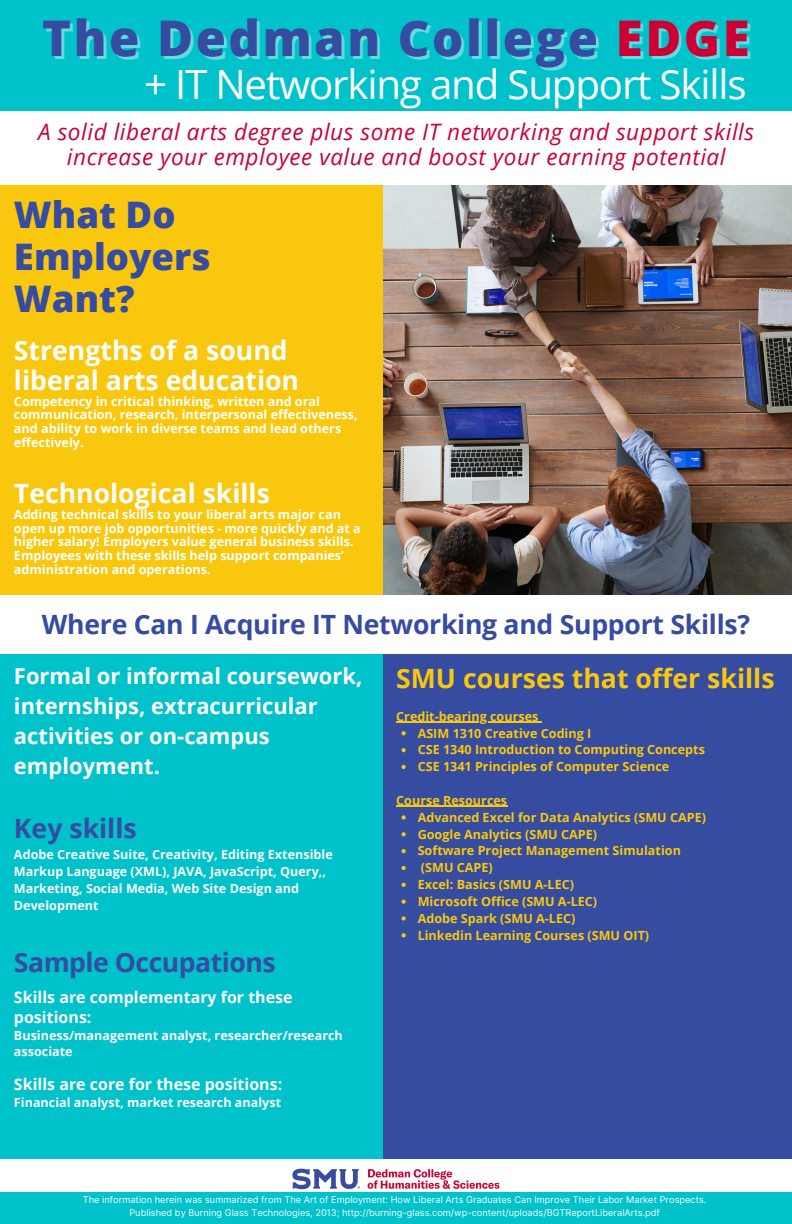
<style>
.page{position:relative;width:792px;height:1224px;background:#00c2cb}
.page>*{position:absolute;margin:0;border:0;box-sizing:border-box;transform-origin:0 0}
.t1{font:800 49.2px "Open Sans";letter-spacing:.05em;color:#354ca1}
.t2{font:40.2px "Open Sans";letter-spacing:-.03em;color:#fefefe}
.t3{font:800 36.6px/42px "Open Sans";color:#354ca1}
.t4{font:700 26.6px "Open Sans";letter-spacing:-.01em;color:#354ca1}
.t5{font:700 26.6px/29.4px "Open Sans";color:#fff}
.t6{font:700 26.6px "Open Sans";color:#f9c80e}
.t7{font:italic 22.6px/25.6px "Open Sans";letter-spacing:.025em;color:#cc0035;text-align:center}
.t8{font:700 22px/30px "Open Sans";color:#fefefe}
.t9{font:700 16px/20px "Open Sans";color:#fefefe}
.t10{font:700 12.6px/13.6px "Open Sans";color:#fff}
.t11{font:700 12.6px "Open Sans";color:#f9c80e}
.t12{font:700 12.6px/16.8px "Open Sans";color:#fefefe}
.t13{font:9.2px "Inter";color:#fefefe}
.s1{color:rgb(254 254 254/.4)}
</style>
<div class="page">
<img style="left:383px;top:185px;width:409px;height:410px">
<div style="left:0;top:176px;width:383px;height:435px;background:#f9c80e"></div>
<div style="left:0;top:112px;width:792px;height:73px;background:#fff"></div>
<div style="left:383px;top:612px;width:409px;height:547px;background:#354ca1"></div>
<div style="left:0;top:1159px;width:792px;height:33px;background:#fff"></div>
<img style="left:292px;top:1168px;width:208px;height:22px">
<div style="left:0;top:595px;width:792px;height:59px;background:#fff"></div>
<svg style="left:401px;top:731px;width:5px;height:4px"></svg>
<svg style="left:401px;top:748px;width:5px;height:4px"></svg>
<svg style="left:401px;top:765px;width:5px;height:4px"></svg>
<svg style="left:401px;top:815px;width:5px;height:5px"></svg>
<svg style="left:401px;top:832px;width:5px;height:4px"></svg>
<svg style="left:401px;top:849px;width:5px;height:4px"></svg>
<svg style="left:401px;top:866px;width:5px;height:4px"></svg>
<svg style="left:401px;top:883px;width:5px;height:4px"></svg>
<svg style="left:401px;top:900px;width:5px;height:4px"></svg>
<svg style="left:401px;top:916px;width:5px;height:5px"></svg>
<svg style="left:401px;top:933px;width:5px;height:4px"></svg>
<hr style="left:396px;top:722px;width:143px;height:1px;background:#f9c80e">
<hr style="left:396px;top:806px;width:111px;height:1px;background:#f9c80e">
<p class="t1" style="left:42px;top:3px;width:712px">The Dedman College <span class="s1">EDGE</span></p>
<p class="t2" style="left:144px;top:56px;width:604px">+ IT Networking and Support Skills</p>
<p class="t7" style="left:38px;top:118px;width:717px">A solid liberal arts degree plus some IT networking and support skills increase your employee value and boost your earning potential</p>
<p class="t3" style="left:14px;top:193px;width:198px">What Do<br>Employers</p>
<p class="t3" style="left:14px;top:277px;width:122px">Want?</p>
<p class="t5" style="left:14px;top:335px;width:287px">Strengths of a sound liberal arts education</p>
<p class="t10" style="left:14px;top:394px;width:345px">Competency in critical thinking, written and oral communication, research, interpersonal effectiveness, and ability to work in diverse teams and lead others effectively.</p>
<p class="t5" style="left:14px;top:478px;width:258px">Technological skills</p>
<p class="t10" style="left:14px;top:507px;width:348px">Adding technical skills to your liberal arts major can open up more job opportunities - more quickly and at a higher salary! Employers value general business skills.<br>Employees with these skills help support companies’ administration and operations.</p>
<p class="t4" style="left:42px;top:606px;width:710px">Where Can I Acquire IT Networking and Support Skills?</p>
<p class="t8" style="left:14px;top:661px;width:350px">Formal or informal coursework, internships, extracurricular activities or on-campus employment.</p>
<p class="t4" style="left:14px;top:810px;width:124px">Key skills</p>
<p class="t12" style="left:14px;top:846px;width:320px">Adobe Creative Suite, Creativity, Editing Extensible Markup Language (XML), JAVA, JavaScript, Query,, Marketing, Social Media, Web Site Design and Development</p>
<p class="t4" style="left:14px;top:943px;width:263px">Sample Occupations</p>
<p class="t6" style="left:396px;top:660px;width:380px">SMU courses that offer skills</p>
<p class="t11" style="left:396px;top:707px;width:144px">Credit-bearing courses</p>
<p class="t11" style="left:418px;top:724px;width:175px">ASIM 1310 Creative Coding I</p>
<p class="t11" style="left:418px;top:741px;width:289px">CSE 1340 Introduction to Computing Concepts</p>
<p class="t11" style="left:418px;top:758px;width:253px">CSE 1341 Principles of Computer Science</p>
<p class="t11" style="left:418px;top:808px;width:290px">Advanced Excel for Data Analytics (SMU CAPE)</p>
<p class="t11" style="left:418px;top:825px;width:181px">Google Analytics (SMU CAPE)</p>
<p class="t11" style="left:418px;top:842px;width:265px">Software Project Management Simulation</p>
<p class="t11" style="left:421px;top:859px;width:73px">(SMU CAPE)</p>
<p class="t11" style="left:418px;top:876px;width:158px">Excel: Basics (SMU A-LEC)</p>
<p class="t11" style="left:418px;top:892px;width:181px">Microsoft Office (SMU A-LEC)</p>
<p class="t11" style="left:418px;top:909px;width:159px">Adobe Spark (SMU A-LEC)</p>
<p class="t11" style="left:418px;top:926px;width:233px">Linkedin Learning Courses (SMU OIT)</p>
<p class="t11" style="left:396px;top:791px;width:113px">Course Resources</p>
<p class="t9" style="left:14px;top:987px;width:280px">Skills are complementary for these positions:</p>
<p class="t10" style="left:14px;top:1027px;width:330px;line-height:15.8px">Business/management analyst, researcher/research associate</p>
<p class="t9" style="left:14px;top:1074px;width:270px">Skills are core for these positions:</p>
<p class="t10" style="left:14px;top:1095px;width:269px">Financial analyst, market research analyst</p>
<p class="t13" style="left:83px;top:1194px;width:625px">The information herein was summarized from The Art of Employment: How Liberal Arts Graduates Can Improve Their Labor Market Prospects.</p>
<p class="t13" style="left:129px;top:1207px;width:532px">Published by Burning Glass Technologies, 2013; http://burning-glass.com/wp-content/uploads/BGTReportLiberalArts.pdf</p>
</div>
